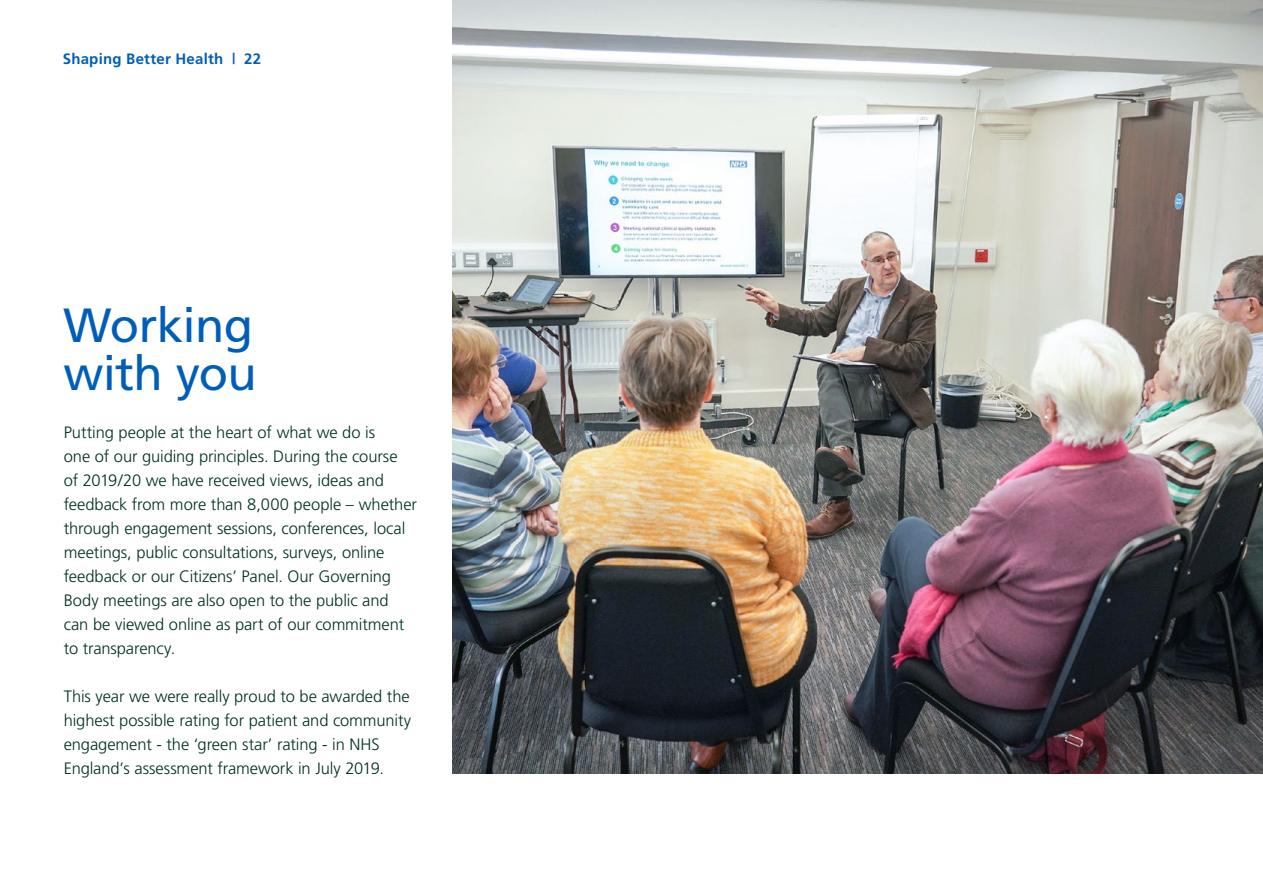
<style>
.page{position:relative;width:1263px;height:893px;background:#fff}
.page>*{position:absolute;margin:0;border:0;box-sizing:border-box;transform-origin:0 0}
.t1{font:48px/48px "Frutiger";letter-spacing:-.015em;color:#005eb8}
.t2{font:300 16.5px/24px "Frutiger";letter-spacing:-.005em;color:#003023}
.t3{font:700 15px "Frutiger";letter-spacing:.015em;color:#005eb8}
</style>
<div class="page">
<img style="left:452px;top:0;width:811px;height:774px">
<p class="t3" style="left:63px;top:50px;width:200px">Shaping Better Health | 22</p>
<h1 class="t1" style="left:63px;top:301px;width:195px">Working with you</h1>
<p class="t2" style="left:64px;top:420px;width:355px">Putting people at the heart of what we do is<br>one of our guiding principles. During the course<br>of 2019/20 we have received views, ideas and feedback from more than 8,000 people – whether through engagement sessions, conferences, local meetings, public consultations, surveys, online feedback or our Citizens’ Panel. Our Governing Body meetings are also open to the public and can be viewed online as part of our commitment to transparency.</p>
<p class="t2" style="left:64px;top:684px;width:349px">This year we were really proud to be awarded the highest possible rating for patient and community engagement - the ‘green star’ rating - in NHS England’s assessment framework in July 2019.</p>
</div>
